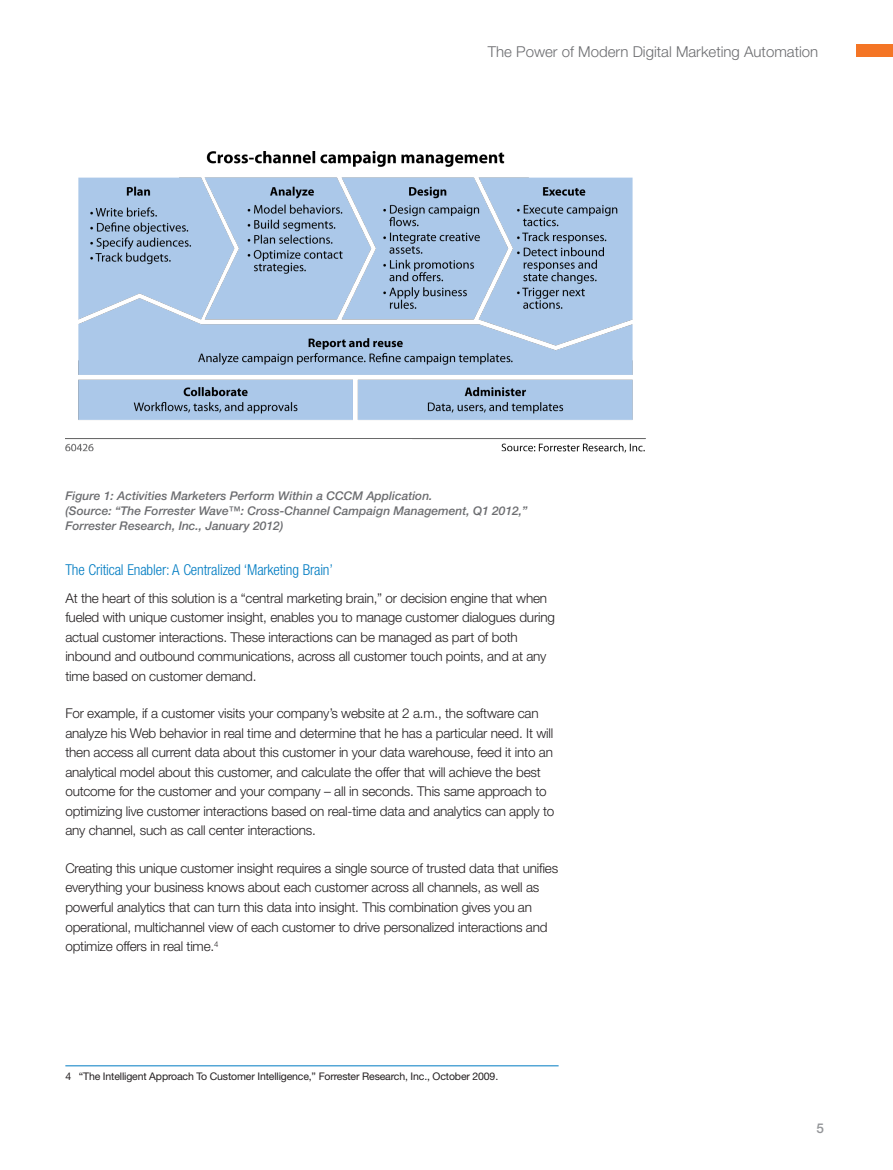
<style>
.page{position:relative;width:893px;height:1170px;background:#fff}
.page>*{position:absolute;margin:0;border:0;box-sizing:border-box;transform-origin:0 0}
.Head_3{font:300 condensed 15px "Helvetica Neue LT Std";letter-spacing:-.01em;color:#007cc2}
.t1{font:300 15px "Helvetica Neue LT Std";color:#6c6d70}
.Body{font:300 13.5px/19.5px "Helvetica Neue LT Std";letter-spacing:-.015em;color:#231f20}
.t2{font:500 13.5px "Helvetica Neue LT Std";color:#939598}
.Caption_cutline{font:italic 500 12px/15px "Helvetica Neue LT Std";color:#6c6d70}
.Footnote{font:10.5px "Helvetica Neue LT Std";letter-spacing:-.015em;color:#231f20}
</style>
<div class="page">
<div style="left:856px;top:45px;width:37px;height:12px;background:#f47525"></div>
<img style="left:65px;top:152px;width:581px;height:301px">
<hr style="left:65px;top:1065px;width:494px;height:1px;background:#007cc2">
<p class="t1" style="left:488px;top:43px;width:332px">The Power of Modern Digital Marketing Automation</p>
<p class="Caption_cutline" style="left:65px;top:488px;width:464px">Figure 1: Activities Marketers Perform Within a CCCM Application.<br>(Source: “The Forrester Wave™: Cross-Channel Campaign Management, Q1 2012,”<br>Forrester Research, Inc., January 2012)</p>
<p class="Head_3" style="left:65px;top:561px;width:269px">The Critical Enabler: A Centralized ‘Marketing Brain’</p>
<p class="Body" style="left:65px;top:588px;width:491px">At the heart of this solution is a “central marketing brain,” or decision engine that when fueled with unique customer insight, enables you to manage customer dialogues during actual customer interactions. These interactions can be managed as part of both inbound and outbound communications, across all customer touch points, and at any time based on customer demand.</p>
<p class="Body" style="left:65px;top:703px;width:490px">For example, if a customer visits your company’s website at 2 a. m. , the software can analyze his Web behavior in real time and determine that he has a particular need. It will then access all current data about this customer in your data warehouse, feed it into an analytical model about this customer, and calculate the offer that will achieve the best outcome for the customer and your company – all in seconds. This same approach to optimizing live customer interactions based on real-time data and analytics can apply to any channel, such as call center interactions.</p>
<p class="Body" style="left:65px;top:858px;width:494px">Creating this unique customer insight requires a single source of trusted data that unifies everything your business knows about each customer across all channels, as well as powerful analytics that can turn this data into insight. This combination gives you an operational, multichannel view of each customer to drive personalized interactions and optimize offers in real time. <sup>4</sup><sup>3</sup></p>
<p class="Footnote" style="left:65px;top:1069px;width:434px">4 “The Intelligent Approach To Customer Intelligence,” Forrester Research, Inc., October 2009.</p>
<p class="t2" style="left:816px;top:1120px;width:9px">5</p>
</div>
